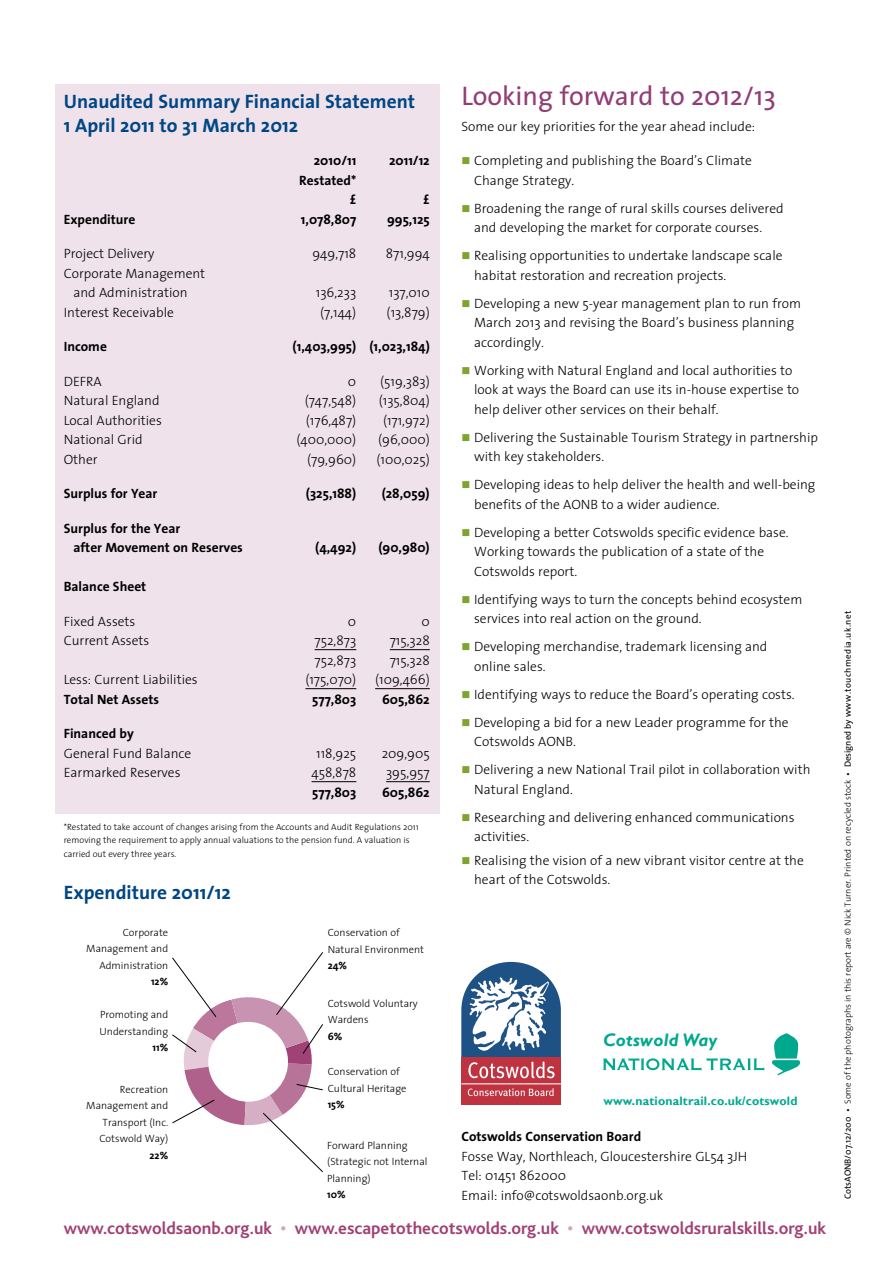
<style>
.page{position:relative;width:893px;height:1263px;background:#fff}
.page>*{position:absolute;margin:0;border:0;box-sizing:border-box;transform-origin:0 0}
.t1{font:27px "The Sans";color:#923d75}
.t2{font:700 19.5px/24px "The Sans";color:#004685}
.t3{font:italic 700 18.15px "Gill Sans";letter-spacing:.015em;color:#00a88e}
.t4{font:700 17.85px "Bliss";color:#a04276}
.t5{font:300 13.5px/19.5px "The Sans";color:#000}
.t6{font:700 13.5px/19.5px "The Sans";color:#000;text-align:right}
.t7{font:700 12.3px "Gill Sans";letter-spacing:.015em;color:#00a88e}
.t8{font:300 10.5px/16.5px "The Sans";color:#000}
.t9{font:700 10.5px "The Sans";color:#000}
.t10{font:300 9px/13.5px "The Sans";color:#000}
.s1{color:#7da42e}
.s2{color:#d2a6bf}
.s3{font-weight:400}
</style>
<div class="page">
<div style="left:56px;top:84px;width:384px;height:729px;background:#efe2ea"></div>
<hr style="left:315px;top:649px;width:41px;height:1px;background:#000">
<hr style="left:390px;top:649px;width:40px;height:1px;background:#000">
<hr style="left:305px;top:688px;width:51px;height:1px;background:#000">
<hr style="left:375px;top:688px;width:55px;height:1px;background:#000">
<hr style="left:312px;top:781px;width:44px;height:1px;background:#000">
<hr style="left:386px;top:781px;width:44px;height:1px;background:#000">
<svg style="left:172px;top:952px;width:151px;height:220px"></svg>
<div style="left:461px;top:1057px;width:100px;height:47px;background:#bf3240"></div>
<svg style="left:461px;top:962px;width:100px;height:135px"></svg>
<svg style="left:772px;top:1033px;width:28px;height:42px"></svg>
<svg style="left:603px;top:1058px;width:98px;height:12px"></svg>
<svg style="left:707px;top:1058px;width:57px;height:12px"></svg>
<h2 class="t2" style="left:64px;top:89px;width:353px">Unaudited Summary Financial Statement<br>1 April 2011 to 31 March 2012</h2>
<p class="t6" style="left:314px;top:150px;width:44px">2010/11</p>
<p class="t6" style="left:389px;top:150px;width:42px">2011/12</p>
<p class="t6" style="left:299px;top:170px;width:59px">Restated* £</p>
<p class="t6" style="left:423px;top:189px;width:8px">£</p>
<p class="t6" style="left:64px;top:209px;width:73px">Expenditure</p>
<p class="t6" style="left:301px;top:209px;width:57px">1,078,807</p>
<p class="t6" style="left:387px;top:209px;width:44px">995,125</p>
<p class="t5" style="left:64px;top:243px;width:92px">Project Delivery</p>
<p class="t5" style="left:312px;top:243px;width:45px">949,718</p>
<p class="t5" style="left:386px;top:243px;width:45px">871,994</p>
<p class="t5" style="left:64px;top:263px;width:143px;text-align:center">Corporate Management and Administration</p>
<p class="t5" style="left:316px;top:282px;width:42px">136,233</p>
<p class="t5" style="left:389px;top:282px;width:42px">137,010</p>
<p class="t5" style="left:64px;top:302px;width:112px">Interest Receivable</p>
<p class="t5" style="left:320px;top:302px;width:38px">(7,144)</p>
<p class="t5" style="left:387px;top:302px;width:45px">(13,879)</p>
<p class="t6" style="left:64px;top:336px;width:45px">Income</p>
<p class="t6" style="left:293px;top:336px;width:139px">(1,403,995) (1,023,184)</p>
<p class="t5" style="left:64px;top:371px;width:40px">DEFRA</p>
<p class="t5" style="left:348px;top:371px;width:10px">0</p>
<p class="t5" style="left:380px;top:371px;width:51px">(519,383)</p>
<p class="t5" style="left:64px;top:390px;width:97px">Natural England</p>
<p class="t5" style="left:305px;top:390px;width:53px">(747,548)</p>
<p class="t5" style="left:379px;top:390px;width:53px">(135,804)</p>
<p class="t5" style="left:64px;top:410px;width:100px">Local Authorities</p>
<p class="t5" style="left:306px;top:410px;width:52px">(176,487)</p>
<p class="t5" style="left:383px;top:410px;width:48px">(171,972)</p>
<p class="t5" style="left:64px;top:429px;width:80px">National Grid</p>
<p class="t5" style="left:296px;top:429px;width:61px">(400,000)</p>
<p class="t5" style="left:378px;top:429px;width:53px">(96,000)</p>
<p class="t5" style="left:64px;top:449px;width:35px">Other</p>
<p class="t5" style="left:307px;top:449px;width:51px">(79,960)</p>
<p class="t5" style="left:376px;top:449px;width:55px">(100,025)</p>
<p class="t6" style="left:64px;top:483px;width:95px">Surplus for Year</p>
<p class="t6" style="left:306px;top:483px;width:52px">(325,188)</p>
<p class="t6" style="left:382px;top:483px;width:50px">(28,059)</p>
<p class="t6" style="left:73px;top:518px;width:171px;text-align:left;text-indent:-10px">Surplus for the Year<br>after Movement on Reserves</p>
<p class="t6" style="left:315px;top:537px;width:43px">(4,492)</p>
<p class="t6" style="left:378px;top:537px;width:53px">(90,980)</p>
<p class="t6" style="left:64px;top:576px;width:84px">Balance Sheet</p>
<p class="t5" style="left:64px;top:611px;width:73px">Fixed Assets</p>
<p class="t5" style="left:348px;top:611px;width:10px">0</p>
<p class="t5" style="left:421px;top:611px;width:10px">0</p>
<p class="t5" style="left:64px;top:630px;width:87px">Current Assets</p>
<p class="t5" style="left:315px;top:630px;width:43px">752,873</p>
<p class="t5" style="left:390px;top:630px;width:42px">715,328</p>
<p class="t5" style="left:315px;top:650px;width:43px">752,873</p>
<p class="t5" style="left:390px;top:650px;width:42px">715,328</p>
<p class="t5" style="left:64px;top:669px;width:136px">Less: Current Liabilities</p>
<p class="t5" style="left:305px;top:669px;width:52px">(175,070)</p>
<p class="t5" style="left:375px;top:669px;width:56px">(109,466)</p>
<p class="t6" style="left:64px;top:689px;width:97px">Total Net Assets</p>
<p class="t6" style="left:312px;top:689px;width:46px">577,803</p>
<p class="t6" style="left:382px;top:689px;width:49px">605,862</p>
<p class="t6" style="left:64px;top:723px;width:72px">Financed by</p>
<p class="t5" style="left:64px;top:743px;width:129px">General Fund Balance</p>
<p class="t5" style="left:316px;top:743px;width:41px">118,925</p>
<p class="t5" style="left:382px;top:743px;width:50px">209,905</p>
<p class="t5" style="left:64px;top:762px;width:118px">Earmarked Reserves</p>
<p class="t5" style="left:311px;top:762px;width:46px">458,878</p>
<p class="t5" style="left:386px;top:762px;width:45px">395,957</p>
<p class="t6" style="left:312px;top:782px;width:46px">577,803</p>
<p class="t6" style="left:382px;top:782px;width:49px">605,862</p>
<p class="t10" style="left:64px;top:819px;width:357px">*Restated to take account of changes arising from the Accounts and Audit Regulations 2011 removing the requirement to apply annual valuations to the pension fund. A valuation is carried out every three years.</p>
<h2 class="t2" style="left:64px;top:880px;width:168px">Expenditure 2011/12</h2>
<p class="t8" style="left:86px;top:924px;width:83px;text-align:right">Corporate<br>Management and<br>Administration</p>
<p class="t9" style="left:151px;top:973px;width:19px">12%</p>
<p class="t8" style="left:100px;top:1006px;width:70px">Promoting and<br>Understanding</p>
<p class="t9" style="left:152px;top:1039px;width:17px">11%</p>
<p class="t8" style="left:86px;top:1080px;width:83px;text-align:right">Recreation<br>Management and<br>Transport (Inc.<br>Cotswold Way)</p>
<p class="t9" style="left:150px;top:1146px;width:20px">22%</p>
<p class="t8" style="left:328px;top:924px;width:98px">Conservation of<br>Natural Environment</p>
<p class="t9" style="left:328px;top:957px;width:21px">24%</p>
<p class="t8" style="left:328px;top:994px;width:92px">Cotswold Voluntary<br>Wardens</p>
<p class="t9" style="left:328px;top:1027px;width:16px">6%</p>
<p class="t8" style="left:328px;top:1063px;width:80px">Conservation of<br>Cultural Heritage</p>
<p class="t9" style="left:328px;top:1096px;width:18px">15%</p>
<p class="t8" style="left:327px;top:1137px;width:102px">Forward Planning (Strategic not Internal<br>Planning)</p>
<p class="t9" style="left:327px;top:1186px;width:20px">10%</p>
<h1 class="t1" style="left:461px;top:73px;width:316px">Looking forward to 2012/13</h1>
<p class="t5" style="left:461px;top:116px;width:295px">Some our key priorities for the year ahead include:</p>
<p class="t5" style="left:474px;top:150px;width:279px;text-indent:-13px"><span class="s1">■</span> Completing and publishing the Board’s Climate<br>Change Strategy.</p>
<p class="t5" style="left:474px;top:198px;width:311px;text-indent:-13px"><span class="s1">■</span> Broadening the range of rural skills courses delivered and developing the market for corporate courses.</p>
<p class="t5" style="left:474px;top:245px;width:310px;text-indent:-13px"><span class="s1">■</span> Realising opportunities to undertake landscape scale habitat restoration and recreation projects.</p>
<p class="t5" style="left:474px;top:293px;width:328px;text-indent:-13px"><span class="s1">■</span> Developing a new 5-year management plan to run from<br>March 2013 and revising the Board’s business planning accordingly.</p>
<p class="t5" style="left:474px;top:360px;width:327px;text-indent:-13px"><span class="s1">■</span> Working with Natural England and local authorities to look at ways the Board can use its in-house expertise to help deliver other services on their behalf.</p>
<p class="t5" style="left:474px;top:427px;width:345px;text-indent:-13px"><span class="s1">■</span> Delivering the Sustainable Tourism Strategy in partnership with key stakeholders.</p>
<p class="t5" style="left:474px;top:474px;width:343px;text-indent:-13px"><span class="s1">■</span> Developing ideas to help deliver the health and well-being benefits of the AONB to a wider audience.</p>
<p class="t5" style="left:474px;top:522px;width:316px;text-indent:-13px"><span class="s1">■</span> Developing a better Cotswolds specific evidence base.<br>Working towards the publication of a state of the<br>Cotswolds report.</p>
<p class="t5" style="left:474px;top:589px;width:330px;text-indent:-13px"><span class="s1">■</span> Identifying ways to turn the concepts behind ecosystem services into real action on the ground.</p>
<p class="t5" style="left:474px;top:636px;width:295px;text-indent:-13px"><span class="s1">■</span> Developing merchandise, trademark licensing and online sales.</p>
<p class="t5" style="left:461px;top:684px;width:335px"><span class="s1">■</span> Identifying ways to reduce the Board’s operating costs.</p>
<p class="t5" style="left:474px;top:712px;width:316px;text-indent:-13px"><span class="s1">■</span> Developing a bid for a new Leader programme for the<br>Cotswolds AONB.</p>
<p class="t5" style="left:474px;top:759px;width:338px;text-indent:-13px"><span class="s1">■</span> Delivering a new National Trail pilot in collaboration with<br>Natural England.</p>
<p class="t5" style="left:474px;top:807px;width:322px;text-indent:-13px"><span class="s1">■</span> Researching and delivering enhanced communications activities.</p>
<p class="t5" style="left:474px;top:850px;width:331px;text-indent:-13px"><span class="s1">■</span> Realising the vision of a new vibrant visitor centre at the heart of the Cotswolds.</p>
<h3 class="t3" style="left:603px;top:1029px;width:116px">Cotswold Way</h3>
<p class="t7" style="left:603px;top:1093px;width:196px">www.nationaltrail.co.uk/cotswold</p>
<p class="t6" style="left:461px;top:1127px;width:181px">Cotswolds Conservation Board</p>
<p class="t5" style="left:461px;top:1146px;width:287px">Fosse Way, Northleach, Gloucestershire GL54 3JH<br>Tel: 01451 862000<br>Email: info@cotswoldsaonb.org.uk</p>
<h3 class="t4" style="left:64px;top:1219px;width:764px">www.cotswoldsaonb.org.uk <span class="s2">•</span> www.escapetothecotswolds.org.uk <span class="s2">•</span> www.cotswoldsruralskills.org.uk</h3>
<p class="t10" style="left:841px;top:1199px;width:590px;rotate:-90deg"><span class="s3">CotsAONB/07.12/200 •</span> Some of the photographs in this report are © Nick Turner. Printed on recycled stock <span class="s3">• Designed by www.touchmedia.uk.net</span></p>
</div>
